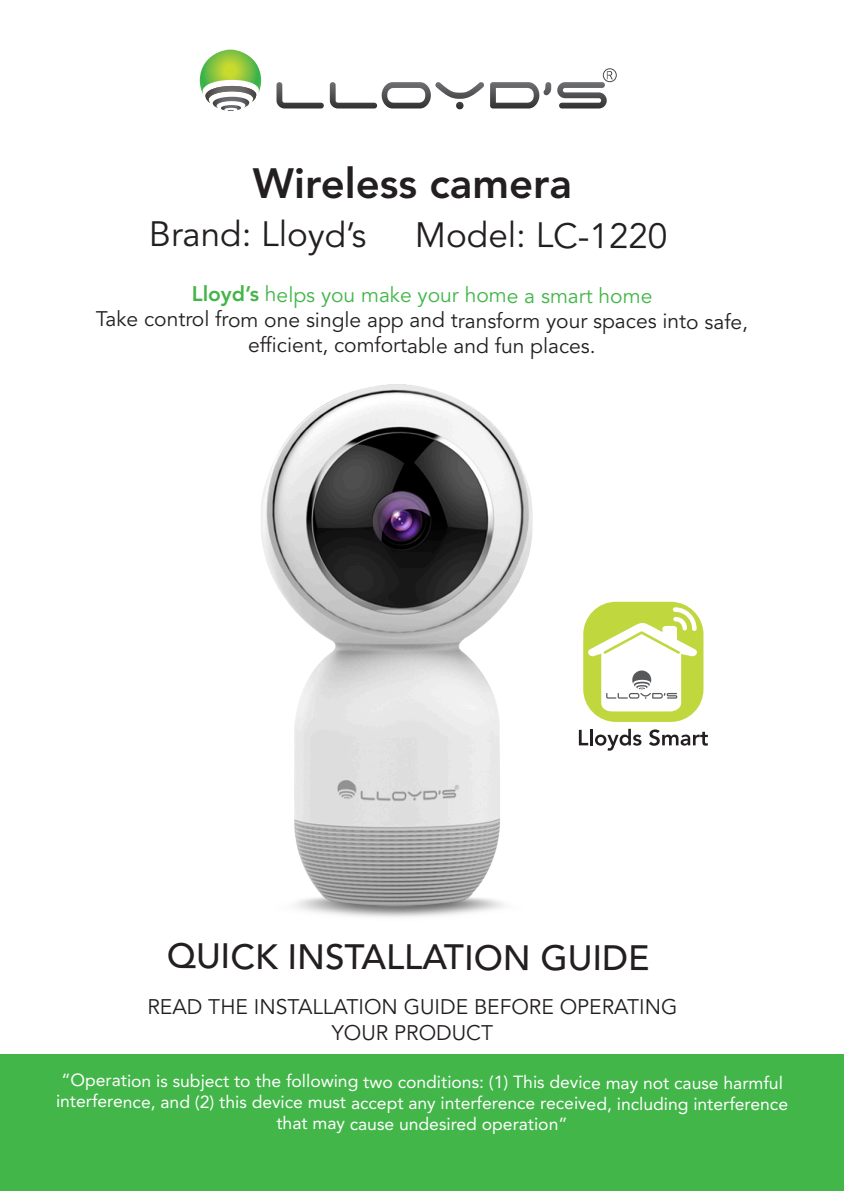
<style>
.page{position:relative;width:844px;height:1191px;background:#fff}
.page>*{position:absolute;margin:0;border:0;box-sizing:border-box;transform-origin:0 0}
.t1{font:800 42px "Avenir LT Std";color:#231f20}
.t2{font:35px "Avenir LT Std";letter-spacing:-.005em;color:#231f20}
.t3{font:500 35px "Avenir LT Std";letter-spacing:-.005em;color:#231f20}
.t4{font:21px/25.2px "Avenir LT Std";letter-spacing:-.005em;color:#231f20;text-align:center}
.t5{font:17.5px/21px "Avenir LT Std";letter-spacing:-.005em;color:#fff;text-align:center}
.s1{font-weight:800;color:#42b649}
.s2{color:#42b649}
</style>
<div class="page">
<div style="left:0;top:1054px;width:843px;height:137px;background:#42b649"></div>
<svg style="left:578px;top:730px;width:10px;height:15px"></svg>
<hr style="left:589px;top:729px;width:3px;height:16px;background:#231f20">
<svg style="left:595px;top:729px;width:46px;height:21px"></svg>
<svg style="left:649px;top:729px;width:58px;height:16px"></svg>
<div style="left:583px;top:602px;width:120px;height:120px;background:#c0d73d;border-radius:33px"></div>
<svg style="left:587px;top:607px;width:110px;height:104px"></svg>
<svg style="left:200px;top:50px;width:61px;height:61px"></svg>
<div style="left:602px;top:68px;width:14px;height:14px;border:1px solid #494a4b;border-radius:50%"></div>
<svg style="left:276px;top:82px;width:48px;height:26px"></svg>
<svg style="left:330px;top:82px;width:154px;height:27px"></svg>
<svg style="left:490px;top:82px;width:61px;height:26px"></svg>
<svg style="left:557px;top:71px;width:55px;height:37px"></svg>
<img style="left:261px;top:384px;width:272px;height:533px">
<hr style="left:0;top:857px;width:1px;height:130px;background:#231f20">
<h1 class="t1" style="left:253px;top:159px;width:320px">Wireless camera</h1>
<h2 class="t2" style="left:149px;top:214px;width:219px">Brand: Lloyd’s</h2>
<h2 class="t2" style="left:415px;top:215px;width:254px">Model: LC-1220</h2>
<p class="t4" style="left:96px;top:283px;width:653px"><span class="s1">Lloyd’s</span> <span class="s2">helps you make your home a smart home<br></span>Take control from one single app and transform your spaces into safe, efficient, comfortable and fun places.</p>
<h2 class="t3" style="left:167px;top:937px;width:484px">QUICK INSTALLATION GUIDE</h2>
<p class="t4" style="left:147px;top:995px;width:531px">READ THE INSTALLATION GUIDE BEFORE OPERATING<br>YOUR PRODUCT</p>
<p class="t5" style="left:56px;top:1071px;width:733px">“Operation is subject to the following two conditions: (1) This device may not cause harmful interference, and (2) this device must accept any interference received, including interference that may cause undesired operation”</p>
</div>
